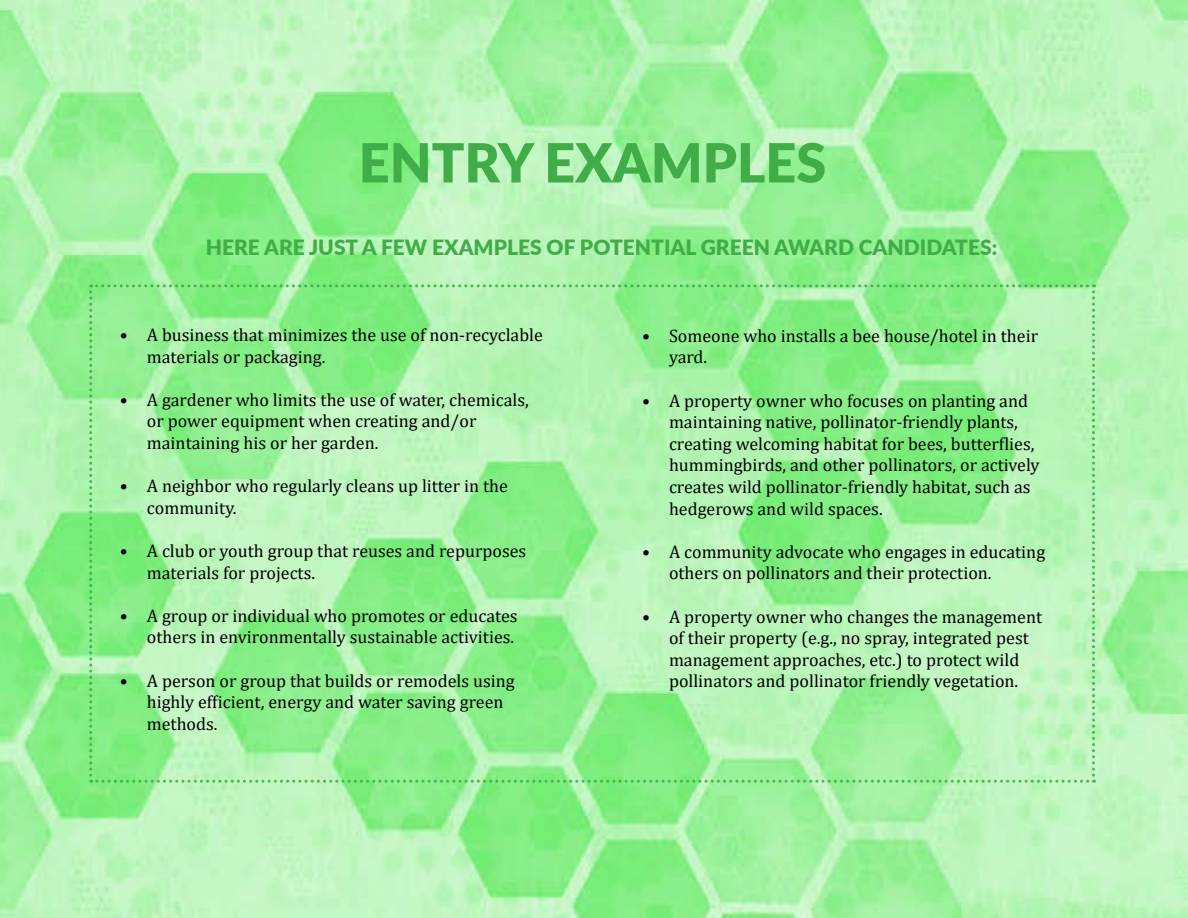
<style>
.page{position:relative;width:1188px;height:918px;background:#fff}
.page>*{position:absolute;margin:0;border:0;box-sizing:border-box;transform-origin:0 0}
.t1{font:900 54px "Lato";color:#41ad49}
.t2{font:900 21px "Lato";color:#41ad49}
.t3{font:18px/21.6px "Cambria";color:#000}
</style>
<div class="page">
<img style="left:0;top:0;width:1188px;height:918px">
<svg style="left:89px;top:284px;width:1006px;height:499px"></svg>
<h1 class="t1" style="left:359px;top:122px;width:436px">ENTRY EXAMPLES</h1>
<p class="t2" style="left:206px;top:231px;width:30px">HERE</p>
<p class="t2" style="left:264px;top:231px;width:15px">ARE</p>
<p class="t2" style="left:309px;top:231px;width:286px">JUST A FEW EXAMPLES OF POTE</p>
<p class="t2" style="left:635px;top:231px;width:171px">NTIAL GREEN AWAR</p>
<p class="t2" style="left:838px;top:231px;width:118px">D CANDIDATES</p>
<p class="t2" style="left:992px;top:231px;width:7px">:</p>
<p class="t3" style="left:147px;top:324px;width:398px;text-indent:-27px">• A business that minimizes the use of non-recyclable materials or packaging.</p>
<p class="t3" style="left:147px;top:389px;width:384px;text-indent:-27px">• A gardener who limits the use of water, chemicals, or power equipment when creating and/or maintaining his or her garden.</p>
<p class="t3" style="left:147px;top:475px;width:363px;text-indent:-27px">• A neighbor who regularly cleans up litter in the community.</p>
<p class="t3" style="left:147px;top:540px;width:381px;text-indent:-27px">• A club or youth group that reuses and repurposes materials for projects.</p>
<p class="t3" style="left:120px;top:605px;width:399px;text-align:right">• A group or individual who promotes or educates others in environmentally sustainable activities.</p>
<p class="t3" style="left:147px;top:670px;width:369px;text-indent:-27px">• A person or group that builds or remodels using highly efficient, energy and water saving green methods.</p>
<p class="t3" style="left:669px;top:325px;width:371px;text-indent:-27px">• Someone who installs a bee house/hotel in their yard.</p>
<p class="t3" style="left:669px;top:390px;width:372px;text-indent:-27px">• A property owner who focuses on planting and maintaining native, pollinator-friendly plants, creating welcoming habitat for bees, butterflies, hummingbirds, and other pollinators, or actively creates wild pollinator-friendly habitat, such as hedgerows and wild spaces.</p>
<p class="t3" style="left:669px;top:541px;width:378px;text-indent:-27px">• A community advocate who engages in educating others on pollinators and their protection.</p>
<p class="t3" style="left:669px;top:606px;width:375px;text-indent:-27px">• A property owner who changes the management of their property (e.g., no spray, integrated pest management approaches, etc.) to protect wild pollinators and pollinator friendly vegetation.</p>
</div>
